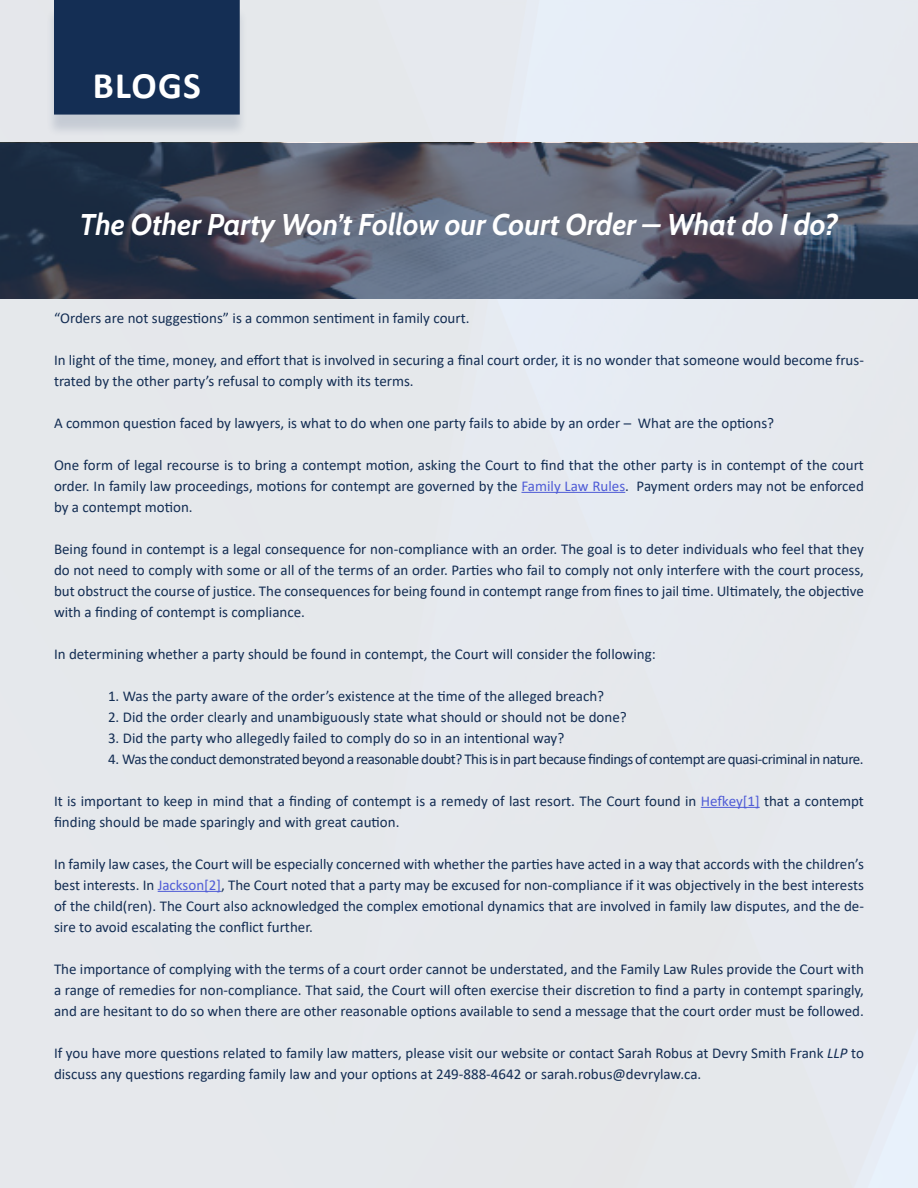
<style>
.page{position:relative;width:918px;height:1188px;background:#e5e8ec}
.page>*{position:absolute;margin:0;border:0;box-sizing:border-box;transform-origin:0 0}
.t1{font:700 37.5px "Calibri";letter-spacing:.035em;color:#fff}
.t2{font:italic 30px "Cabin";color:#fff;scale:.96 1}
.t3{font:15px/21px "Calibri";color:#132d53;text-align:justify}
.t4{font:15px "Calibri";letter-spacing:-.03em;color:#132d53}
.s1{color:#4f5cd6}
.s2{font-style:italic}
</style>
<div class="page">
<hr style="left:521px;top:492px;width:104px;height:1px;background:#4f5cd6">
<hr style="left:701px;top:807px;width:59px;height:1px;background:#4f5cd6">
<hr style="left:158px;top:891px;width:63px;height:1px;background:#4f5cd6">
<svg style="left:0;top:143px;width:918px;height:155px;background:#495164"></svg>
<div style="left:46px;top:7px;width:202px;height:131px;background:#142e54;opacity:.15"></div>
<div style="left:56px;top:1px;width:182px;height:112px;background:#142e54"></div>
<div style="left:54px;top:0;width:186px;height:115px;border:3px solid #142e54"></div>
<h1 class="t1" style="left:93px;top:59px;width:110px">BLOGS</h1>
<h2 class="t2" style="left:79px;top:212px;width:792px">The Other Party Won’t Follow our Court Order – What do I do?</h2>
<p class="t3" style="left:54px;top:307px;width:417px">“Orders are not suggestions” is a common sentiment in family court.</p>
<p class="t3" style="left:54px;top:349px;width:812px">In light of the time, money, and effort that is involved in securing a final court order, it is no wonder that someone would become frus&shy;trated by the other party’s refusal to comply with its terms.</p>
<p class="t3" style="left:54px;top:412px;width:722px">A common question faced by lawyers, is what to do when one party fails to abide by an order – What are the options?</p>
<p class="t3" style="left:54px;top:454px;width:811px">One form of legal recourse is to bring a contempt motion, asking the Court to find that the other party is in contempt of the court order. In family law proceedings, motions for contempt are governed by the <span class="s1">Family Law Rules</span>. Payment orders may not be enforced by a contempt motion.</p>
<p class="t3" style="left:54px;top:538px;width:812px">Being found in contempt is a legal consequence for non-compliance with an order. The goal is to deter individuals who feel that they do not need to comply with some or all of the terms of an order. Parties who fail to comply not only interfere with the court process, but obstruct the course of justice. The consequences for being found in contempt range from fines to jail time. Ultimately, the objective with a finding of contempt is compliance.</p>
<p class="t3" style="left:54px;top:643px;width:603px">In determining whether a party should be found in contempt, the Court will consider the following:</p>
<p class="t3" style="left:108px;top:685px;width:498px">1. Was the party aware of the order’s existence at the time of the alleged breach?</p>
<p class="t3" style="left:108px;top:706px;width:520px">2. Did the order clearly and unambiguously state what should or should not be done?</p>
<p class="t3" style="left:108px;top:727px;width:458px">3. Did the party who allegedly failed to comply do so in an intentional way?</p>
<p class="t4" style="left:108px;top:748px;width:757px">4. Was the conduct demonstrated beyond a reasonable doubt? This is in part because findings of contempt are quasi-criminal in nature.</p>
<p class="t3" style="left:54px;top:790px;width:811px">It is important to keep in mind that a finding of contempt is a remedy of last resort. The Court found in <span class="s1">Hefkey[1]</span> that a contempt finding should be made sparingly and with great caution.</p>
<p class="t3" style="left:54px;top:853px;width:812px">In family law cases, the Court will be especially concerned with whether the parties have acted in a way that accords with the children’s best interests. In <span class="s1">Jackson[2]</span>, The Court noted that a party may be excused for non-compliance if it was objectively in the best interests of the child(ren). The Court also acknowledged the complex emotional dynamics that are involved in family law disputes, and the de&shy;sire to avoid escalating the conflict further.</p>
<p class="t3" style="left:54px;top:958px;width:812px">The importance of complying with the terms of a court order cannot be understated, and the Family Law Rules provide the Court with a range of remedies for non-compliance. That said, the Court will often exercise their discretion to find a party in contempt sparingly, and are hesitant to do so when there are other reasonable options available to send a message that the court order must be followed.</p>
<p class="t3" style="left:54px;top:1042px;width:811px">If you have more questions related to family law matters, please visit our website or contact Sarah Robus at Devry Smith Frank <span class="s2">LLP</span> to discuss any questions regarding family law and your options at 249-888-4642 or sarah.robus@devrylaw.ca.</p>
</div>
